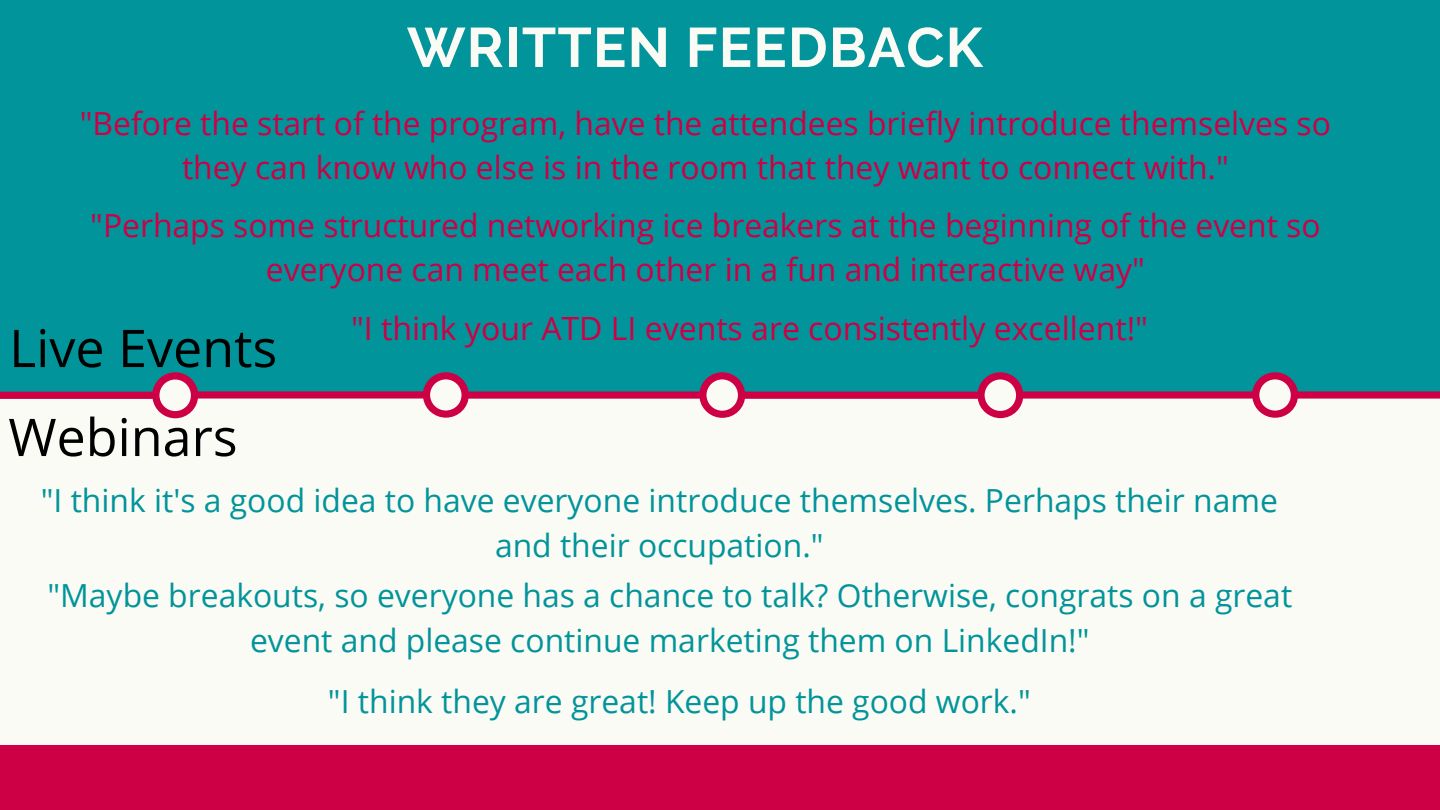
<style>
.page{position:relative;width:1440px;height:810px;background:#fbfbf5}
.page>*{position:absolute;margin:0;border:0;box-sizing:border-box;transform-origin:0 0}
.t1{font:700 55.5px "Raleway";letter-spacing:.02em;color:#fbfbf5}
.t2{font:52px/89px "Open Sans";color:#000}
.t3{font:32px "Open Sans";color:#cd0046}
.t4{font:31.8px/44.5px "Open Sans";color:#cd0046;text-align:center}
.t5{font:31.8px/44.5px "Open Sans";color:#01949a;text-align:center}
</style>
<div class="page">
<div style="left:0;top:745px;width:1440px;height:65px;background:#cd0046"></div>
<div style="left:0;top:0;width:1440px;height:395px;background:#01949a"></div>
<svg style="left:0;top:372px;width:1440px;height:46px"></svg>
<h1 class="t1" style="left:407px;top:15px;width:577px">WRITTEN FEEDBACK</h1>
<p class="t4" style="left:80px;top:100px;width:1253px">"Before the start of the program, have the attendees briefly introduce themselves so they can know who else is in the room that they want to connect with."</p>
<p class="t4" style="left:90px;top:202px;width:1232px">"Perhaps some structured networking ice breakers at the beginning of the event so everyone can meet each other in a fun and interactive way"</p>
<p class="t3" style="left:351px;top:306px;width:799px">"I think your ATD LI events are consistently excellent!"</p>
<h2 class="t2" style="left:8px;top:302px;width:270px">Live Events<br>Webinars</h2>
<p class="t5" style="left:41px;top:478px;width:1239px">"I think it's a good idea to have everyone introduce themselves. Perhaps their name and their occupation."</p>
<p class="t5" style="left:47px;top:573px;width:1246px">"Maybe breakouts, so everyone has a chance to talk? Otherwise, congrats on a great event and please continue marketing them on LinkedIn!"</p>
<p class="t5" style="left:328px;top:678px;width:704px">"I think they are great! Keep up the good work."</p>
</div>
